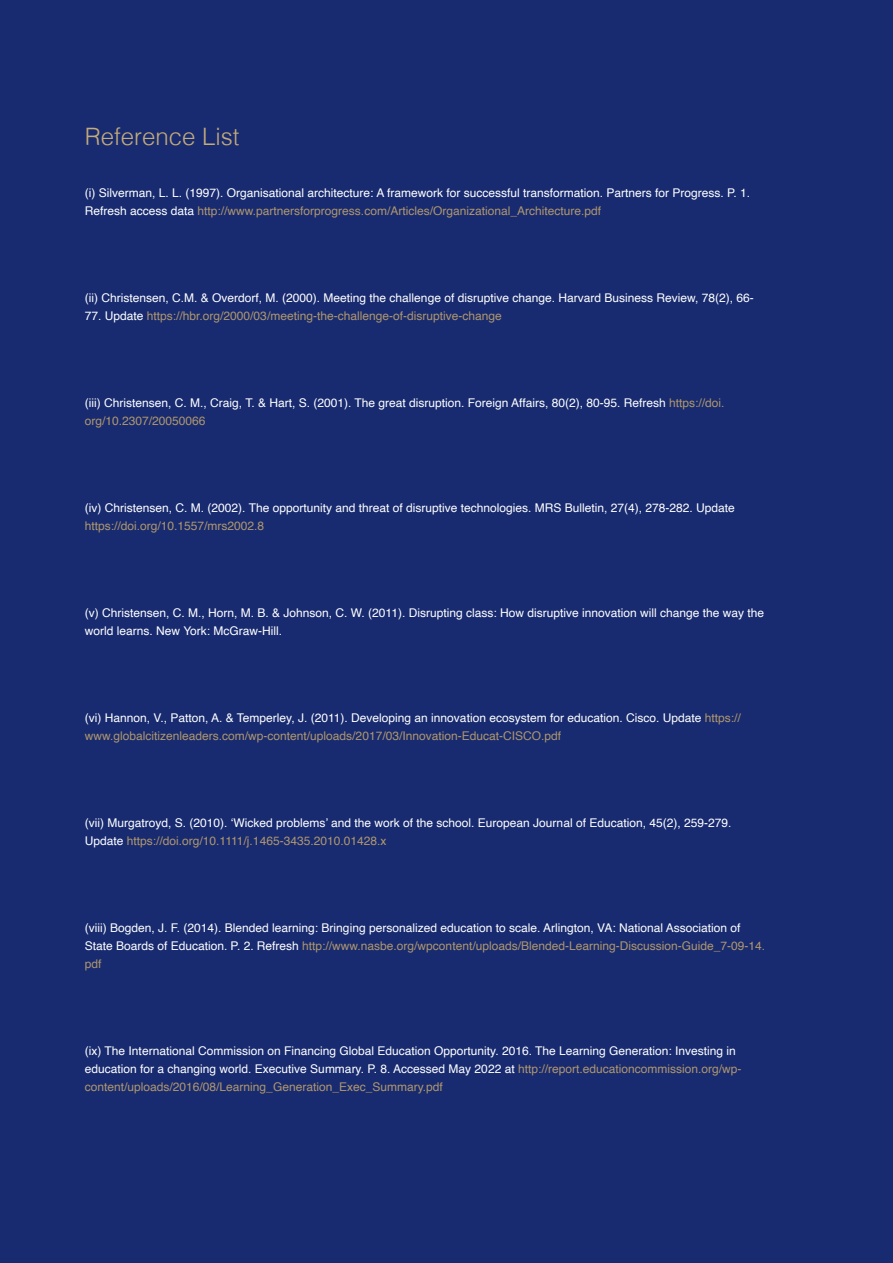
<style>
.page{position:relative;width:893px;height:1263px;background:#182b70}
.page>*{position:absolute;margin:0;border:0;box-sizing:border-box;transform-origin:0 0}
.t1{font:300 24px "Helvetica";color:#c4ab79}
.t2{font:12px/18px "Helvetica";color:#fff}
.t3{font:12px "Helvetica";color:#af966e}
.s1{color:#af966e}
.s2{color:#fff}
</style>
<div class="page">
<h1 class="t1" style="left:85px;top:116px;width:156px">Reference List</h1>
<p class="t2" style="left:85px;top:184px;width:667px">(i) Silverman, L. L. (1997). Organisational architecture: A framework for successful transformation. Partners for Progress. P. 1.<br>Refresh access data <span class="s1">http://www.partnersforprogress.com/Articles/Organizational_Architecture.pdf</span></p>
<p class="t2" style="left:85px;top:289px;width:670px">(ii) Christensen, C.M. &amp; Overdorf, M. (2000). Meeting the challenge of disruptive change. Harvard Business Review, 78(2), 66-</p>
<p class="t3" style="left:85px;top:306px;width:418px"><span class="s2">77. Update</span> https://hbr.org/2000/03/meeting-the-challenge-of-disruptive-change</p>
<p class="t2" style="left:85px;top:394px;width:641px">(iii) Christensen, C. M., Craig, T. &amp; Hart, S. (2001). The great disruption. Foreign Affairs, 80(2), 80-95. Refresh <span class="s1">https://doi. org/10.2307/20050066</span></p>
<p class="t2" style="left:85px;top:499px;width:652px">(iv) Christensen, C. M. (2002). The opportunity and threat of disruptive technologies. MRS Bulletin, 27(4), 278-282. Update</p>
<p class="t3" style="left:85px;top:516px;width:181px">https://doi.org/10.1557/mrs2002.8</p>
<p class="t2" style="left:85px;top:604px;width:681px">(v) Christensen, C. M., Horn, M. B. &amp; Johnson, C. W. (2011). Disrupting class: How disruptive innovation will change the way the world learns. New York: McGraw-Hill.</p>
<p class="t2" style="left:85px;top:709px;width:657px">(vi) Hannon, V., Patton, A. &amp; Temperley, J. (2011). Developing an innovation ecosystem for education. Cisco. Update <span class="s1">https:// www.globalcitizenleaders.com/wp-content/uploads/2017/03/Innovation-Educat-CISCO.pdf</span></p>
<p class="t2" style="left:85px;top:814px;width:648px">(vii) Murgatroyd, S. (2010). ‘Wicked problems’ and the work of the school. European Journal of Education, 45(2), 259-279.<br>Update <span class="s1">https://doi.org/10.1111/j.1465-3435.2010.01428.x</span></p>
<p class="t2" style="left:85px;top:919px;width:682px">(viii) Bogden, J. F. (2014). Blended learning: Bringing personalized education to scale. Arlington, VA: National Association of<br>State Boards of Education. P. 2. Refresh <span class="s1">http://www.nasbe.org/wpcontent/uploads/Blended-Learning-Discussion-Guide_7-09-14. pdf</span></p>
<p class="t2" style="left:85px;top:1042px;width:658px">(ix) The International Commission on Financing Global Education Opportunity. 2016. The Learning Generation: Investing in education for a changing world. Executive Summary. P. 8. Accessed May 2022 at <span class="s1">http://report.educationcommission.org/wp&shy;content/uploads/2016/08/Learning_Generation_Exec_Summary.pdf</span></p>
</div>
